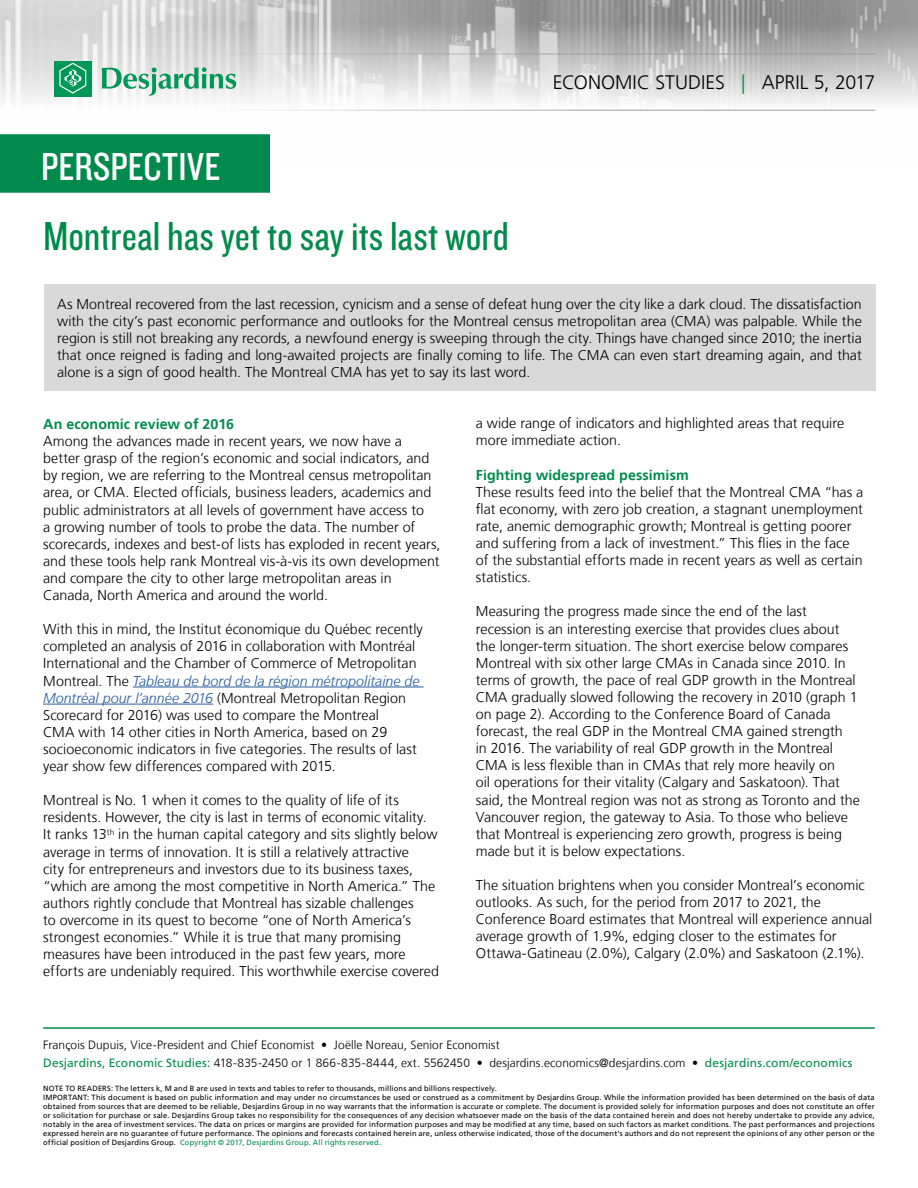
<style>
.page{position:relative;width:918px;height:1188px;background:#fff}
.page>*{position:absolute;margin:0;border:0;box-sizing:border-box;transform-origin:0 0}
.t1{font:42px "Knockout 29 Junior Ltweight";color:#008b4d}
.t2{font:40.5px "Knockout 29 Junior Ltweight";letter-spacing:.005em;color:#fff}
.t3{font:300 19.5px "Frutiger LT";color:#000}
.t4{font:300 14.25px/17.1px "Frutiger LT";color:#000}
.t5{font:700 14.25px "Frutiger LT";letter-spacing:.005em;color:#008b4d}
.t6{font:300 12px/18.1px "Frutiger LT";letter-spacing:.005em;color:#000}
.t7{font:7.5px/9px "Frutiger LT";letter-spacing:.02em;color:#000}
.s1{color:#008b4d}
.s2{font-style:italic;color:#275b9b}
.s3{font-weight:400;color:#008b4d}
</style>
<div class="page">
<img style="left:0;top:0;width:918px;height:111px">
<hr style="left:43px;top:54px;width:832px;height:1px;background:#9d9d9c">
<hr style="left:43px;top:110px;width:832px;height:1px;background:#9d9d9c">
<div style="left:54px;top:61px;width:38px;height:36px;background:#009757"></div>
<svg style="left:59px;top:63px;width:27px;height:31px"></svg>
<svg style="left:102px;top:67px;width:134px;height:29px"></svg>
<div style="left:0;top:135px;width:269px;height:57px;background:#008b4d"></div>
<div style="left:0;top:134px;width:270px;height:59px;border:2px solid #008b4d"></div>
<hr style="left:43px;top:1027px;width:832px;height:2px;background:#008b4d">
<div style="left:44px;top:285px;width:831px;height:106px;background:#d9d9d9"></div>
<hr style="left:133px;top:687px;width:291px;height:1px;background:#275b9b">
<hr style="left:43px;top:704px;width:170px;height:1px;background:#275b9b">
<h2 class="t2" style="left:41px;top:140px;width:181px">PERSPECTIVE</h2>
<h1 class="t1" style="left:43px;top:209px;width:467px">Montreal has yet to say its last word</h1>
<h3 class="t3" style="left:553px;top:72px;width:324px">ECONOMIC STUDIES <span class="s1">|</span> APRIL 5, 2017</h3>
<p class="t4" style="left:57px;top:295px;width:806px;text-align:justify">As Montreal recovered from the last recession, cynicism and a sense of defeat hung over the city like a dark cloud. The dissatisfaction with the city’s past economic performance and outlooks for the Montreal census metropolitan area (CMA) was palpable. While the region is still not breaking any records, a newfound energy is sweeping through the city. Things have changed since 2010; the inertia that once reigned is fading and long-awaited projects are finally coming to life. The CMA can even start dreaming again, and that alone is a sign of good health. The Montreal CMA has yet to say its last word.</p>
<p class="t5" style="left:43px;top:416px;width:192px">An economic review of 2016</p>
<p class="t4" style="left:43px;top:433px;width:399px">Among the advances made in recent years, we now have a better grasp of the region’s economic and social indicators, and by region, we are referring to the Montreal census metropolitan area, or CMA. Elected officials, business leaders, academics and public administrators at all levels of government have access to<br>a growing number of tools to probe the data. The number of scorecards, indexes and best-of lists has exploded in recent years, and these tools help rank Montreal vis-à-vis its own development and compare the city to other large metropolitan areas in Canada, North America and around the world.</p>
<p class="t4" style="left:43px;top:621px;width:381px">With this in mind, the Institut économique du Québec recently completed an analysis of 2016 in collaboration with Montréal International and the Chamber of Commerce of Metropolitan Montreal. The <span class="s2">Tableau de bord de la région métropolitaine de Montréal pour l’année 2016</span> (Montreal Metropolitan Region Scorecard for 2016) was used to compare the Montreal<br>CMA with 14 other cities in North America, based on 29 socioeconomic indicators in five categories. The results of last year show few differences compared with 2015.</p>
<p class="t4" style="left:43px;top:792px;width:397px">Montreal is No. 1 when it comes to the quality of life of its residents. However, the city is last in terms of economic vitality.<br>It ranks 13<sup>th</sup> in the human capital category and sits slightly below average in terms of innovation. It is still a relatively attractive<br>city for entrepreneurs and investors due to its business taxes, “which are among the most competitive in North America.” The authors rightly conclude that Montreal has sizable challenges<br>to overcome in its quest to become “one of North America’s strongest economies.” While it is true that many promising measures have been introduced in the past few years, more efforts are undeniably required. This worthwhile exercise covered</p>
<p class="t4" style="left:476px;top:415px;width:370px">a wide range of indicators and highlighted areas that require more immediate action.</p>
<p class="t5" style="left:476px;top:466px;width:214px">Fighting widespread pessimism</p>
<p class="t4" style="left:476px;top:483px;width:389px">These results feed into the belief that the Montreal CMA “has a flat economy, with zero job creation, a stagnant unemployment rate, anemic demographic growth; Montreal is getting poorer and suffering from a lack of investment.” This flies in the face of the substantial efforts made in recent years as well as certain statistics.</p>
<p class="t4" style="left:476px;top:603px;width:386px">Measuring the progress made since the end of the last recession is an interesting exercise that provides clues about the longer‑term situation. The short exercise below compares Montreal with six other large CMAs in Canada since 2010. In terms of growth, the pace of real GDP growth in the Montreal CMA gradually slowed following the recovery in 2010 (graph 1 on page 2). According to the Conference Board of Canada forecast, the real GDP in the Montreal CMA gained strength<br>in 2016. The variability of real GDP growth in the Montreal CMA is less flexible than in CMAs that rely more heavily on<br>oil operations for their vitality (Calgary and Saskatoon). That said, the Montreal region was not as strong as Toronto and the Vancouver region, the gateway to Asia. To those who believe that Montreal is experiencing zero growth, progress is being made but it is below expectations.</p>
<p class="t4" style="left:476px;top:877px;width:398px">The situation brightens when you consider Montreal’s economic outlooks. As such, for the period from 2017 to 2021, the Conference Board estimates that Montreal will experience annual average growth of 1.9%, edging closer to the estimates for Ottawa-Gatineau (2.0%), Calgary (2.0%) and Saskatoon (2.1%).</p>
<p class="t6" style="left:43px;top:1036px;width:811px">François Dupuis, Vice-President and Chief Economist • Joëlle Noreau, Senior Economist<br><span class="s3">Desjardins, Economic Studies:</span> 418-835-2450 or 1 866-835-8444, ext. 5562450 • desjardins.economics@desjardins.com • <span class="s3">desjardins.com/economics</span></p>
<p class="t7" style="left:43px;top:1084px;width:833px">NOTE TO READERS: The letters k, M and B are used in texts and tables to refer to thousands, millions and billions respectively.<br>IMPORTANT: This document is based on public information and may under no circumstances be used or construed as a commitment by Desjardins Group. While the information provided has been determined on the basis of data obtained from sources that are deemed to be reliable, Desjardins Group in no way warrants that the information is accurate or complete. The document is provided solely for information purposes and does not constitute an offer or solicitation for purchase or sale. Desjardins Group takes no responsibility for the consequences of any decision whatsoever made on the basis of the data contained herein and does not hereby undertake to provide any advice, notably in the area of investment services. The data on prices or margins are provided for information purposes and may be modified at any time, based on such factors as market conditions. The past performances and projections expressed herein are no guarantee of future performance. The opinions and forecasts contained herein are, unless otherwise indicated, those of the document’s authors and do not represent the opinions of any other person or the official position of Desjardins Group. <span class="s1">Copyright © 2017, Desjardins Group. All rights reserved.</span></p>
</div>
